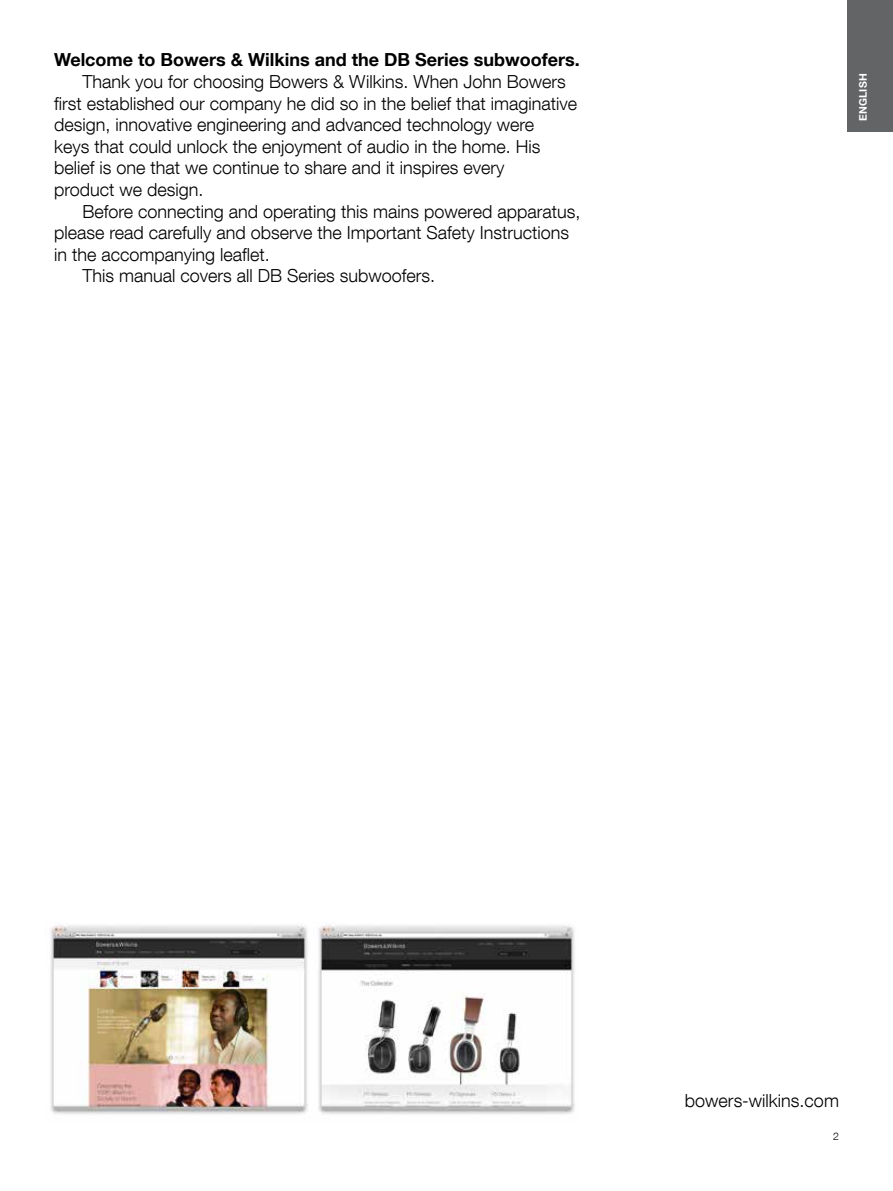
<style>
.page{position:relative;width:893px;height:1191px;background:#fff}
.page>*{position:absolute;margin:0;border:0;box-sizing:border-box;transform-origin:0 0}
.t1{font:300 18px/21.6px "Helvetica Neue LT Com";color:#000}
.t2{font:700 18px "Helvetica Neue LT Com";color:#000}
.t3{font:700 10.5px "Helvetica Neue LT Com";letter-spacing:.02em;color:#fff}
.t4{font:300 10.5px "Helvetica Neue LT Com";color:#000}
</style>
<div class="page">
<div style="left:847px;top:0;width:46px;height:132px;background:#626466"></div>
<img style="left:50px;top:925px;width:525px;height:189px">
<p class="t2" style="left:54px;top:49px;width:527px">Welcome to Bowers &amp; Wilkins and the DB Series subwoofers.</p>
<p class="t1" style="left:54px;top:70px;width:525px;text-indent:28px">Thank you for choosing Bowers &amp; Wilkins. When John Bowers first established our company he did so in the belief that imaginative design, innovative engineering and advanced technology were<br>keys that could unlock the enjoyment of audio in the home. His belief is one that we continue to share and it inspires every<br>product we design.</p>
<p class="t1" style="left:83px;top:200px;width:499px">Before connecting and operating this mains powered apparatus,</p>
<p class="t1" style="left:54px;top:222px;width:517px">please read carefully and observe the Important Safety Instructions</p>
<p class="t1" style="left:54px;top:243px;width:217px">in the accompanying leaflet.</p>
<p class="t1" style="left:83px;top:265px;width:354px">This manual covers all DB Series subwoofers.</p>
<p class="t3" style="left:856px;top:121px;width:49px;rotate:-90deg">ENGLISH</p>
<p class="t1" style="left:685px;top:1089px;width:156px">bowers-wilkins.com</p>
<p class="t4" style="left:833px;top:1130px;width:7px">2</p>
</div>
